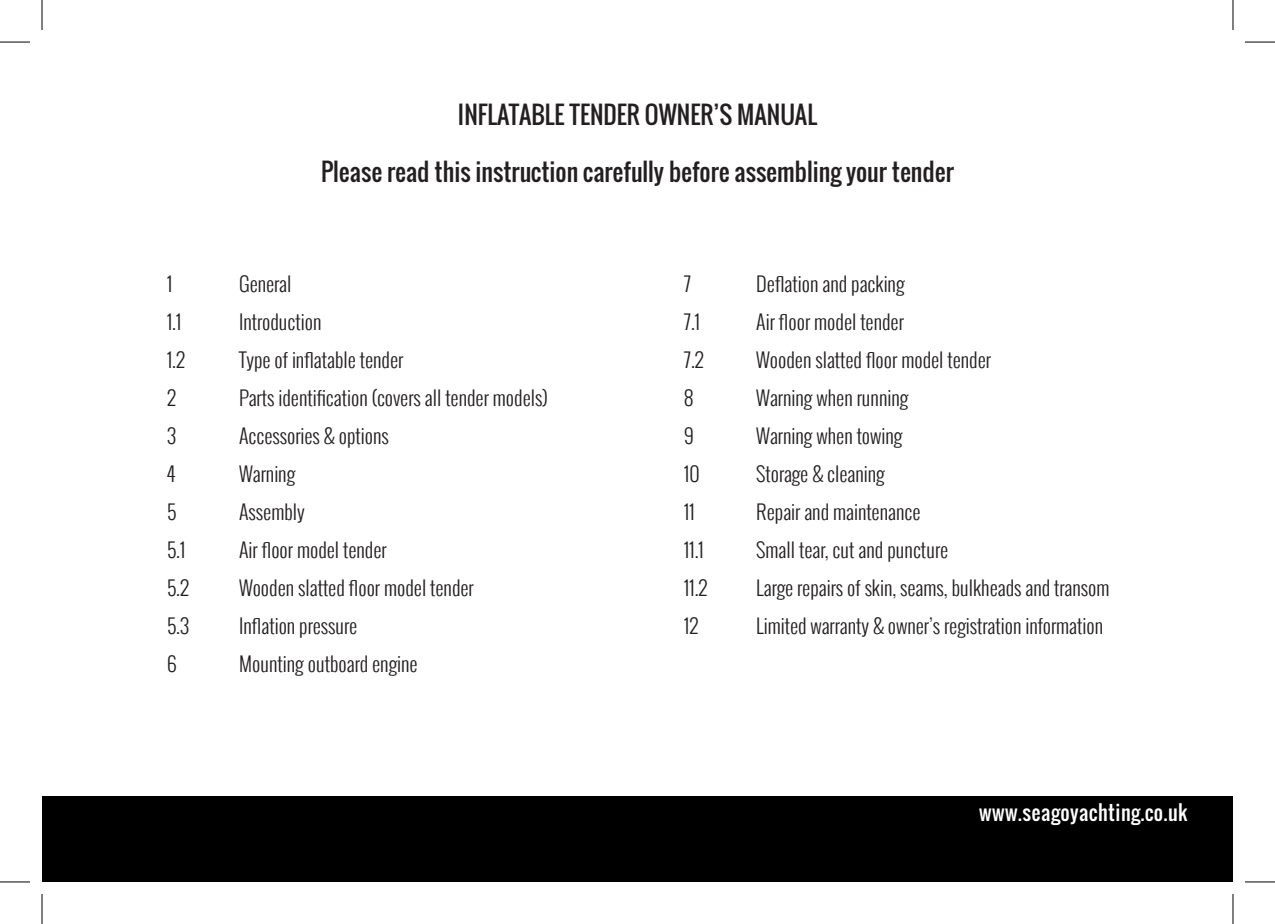
<style>
.page{position:relative;width:1275px;height:924px;background:#fff}
.page>*{position:absolute;margin:0;border:0;box-sizing:border-box;transform-origin:0 0}
.t1{font:24px "Oswald";color:#231f20}
.t2{font:300 20px "Oswald";color:#231f20}
.t3{font:20px "Oswald";letter-spacing:.025em;color:#fff}
</style>
<div class="page">
<div style="left:42px;top:796px;width:1191px;height:85px;background:#000"></div>
<hr style="left:0;top:42px;width:30px;height:1px;background:#000">
<hr style="left:1245px;top:42px;width:30px;height:1px;background:#000">
<hr style="left:0;top:881px;width:30px;height:1px;background:#000">
<hr style="left:1245px;top:881px;width:30px;height:1px;background:#000">
<hr style="left:42px;top:0;width:1px;height:30px;background:#000">
<hr style="left:42px;top:893px;width:1px;height:30px;background:#000">
<hr style="left:1232px;top:0;width:1px;height:30px;background:#000">
<hr style="left:1232px;top:893px;width:1px;height:30px;background:#000">
<p class="t1" style="left:458px;top:96px;width:360px">INFLATABLE TENDER OWNER’S MANUAL</p>
<p class="t1" style="left:321px;top:154px;width:634px">Please read this instruction carefully before assembling your tender</p>
<p class="t2" style="left:167px;top:268px;width:7px">1</p>
<p class="t2" style="left:239px;top:268px;width:54px">General</p>
<p class="t2" style="left:167px;top:306px;width:16px">1.1</p>
<p class="t2" style="left:239px;top:306px;width:84px">Introduction</p>
<p class="t2" style="left:167px;top:344px;width:20px">1.2</p>
<p class="t2" style="left:239px;top:344px;width:166px">Type of inflatable tender</p>
<p class="t2" style="left:167px;top:382px;width:11px">2</p>
<p class="t2" style="left:239px;top:382px;width:310px">Parts identification (covers all tender models)</p>
<p class="t2" style="left:167px;top:420px;width:11px">3</p>
<p class="t2" style="left:239px;top:420px;width:151px">Accessories &amp; options</p>
<p class="t2" style="left:167px;top:458px;width:10px">4</p>
<p class="t2" style="left:239px;top:458px;width:58px">Warning</p>
<p class="t2" style="left:167px;top:496px;width:11px">5</p>
<p class="t2" style="left:239px;top:496px;width:67px">Assembly</p>
<p class="t2" style="left:167px;top:534px;width:20px">5.1</p>
<p class="t2" style="left:239px;top:534px;width:149px">Air floor model tender</p>
<p class="t2" style="left:167px;top:572px;width:24px">5.2</p>
<p class="t2" style="left:239px;top:572px;width:236px">Wooden slatted floor model tender</p>
<p class="t2" style="left:167px;top:610px;width:24px">5.3</p>
<p class="t2" style="left:239px;top:610px;width:120px">Inflation pressure</p>
<p class="t2" style="left:167px;top:648px;width:11px">6</p>
<p class="t2" style="left:239px;top:648px;width:180px">Mounting outboard engine</p>
<p class="t2" style="left:684px;top:268px;width:8px">7</p>
<p class="t2" style="left:756px;top:268px;width:150px">Deflation and packing</p>
<p class="t2" style="left:684px;top:306px;width:17px">7.1</p>
<p class="t2" style="left:756px;top:306px;width:149px">Air floor model tender</p>
<p class="t2" style="left:684px;top:344px;width:21px">7.2</p>
<p class="t2" style="left:756px;top:344px;width:236px">Wooden slatted floor model tender</p>
<p class="t2" style="left:684px;top:382px;width:11px">8</p>
<p class="t2" style="left:756px;top:382px;width:154px">Warning when running</p>
<p class="t2" style="left:684px;top:420px;width:11px">9</p>
<p class="t2" style="left:756px;top:420px;width:148px">Warning when towing</p>
<p class="t2" style="left:684px;top:458px;width:17px">10</p>
<p class="t2" style="left:756px;top:458px;width:130px">Storage &amp; cleaning</p>
<p class="t2" style="left:684px;top:496px;width:12px">11</p>
<p class="t2" style="left:756px;top:496px;width:166px">Repair and maintenance</p>
<p class="t2" style="left:684px;top:534px;width:21px">11.1</p>
<p class="t2" style="left:756px;top:534px;width:193px">Small tear, cut and puncture</p>
<p class="t2" style="left:684px;top:572px;width:25px">11.2</p>
<p class="t2" style="left:756px;top:572px;width:354px">Large repairs of skin, seams, bulkheads and transom</p>
<p class="t2" style="left:684px;top:610px;width:16px">12</p>
<p class="t2" style="left:756px;top:610px;width:348px">Limited warranty &amp; owner’s registration information</p>
<p class="t3" style="left:979px;top:796px;width:210px">www.seagoyachting.co.uk</p>
</div>
